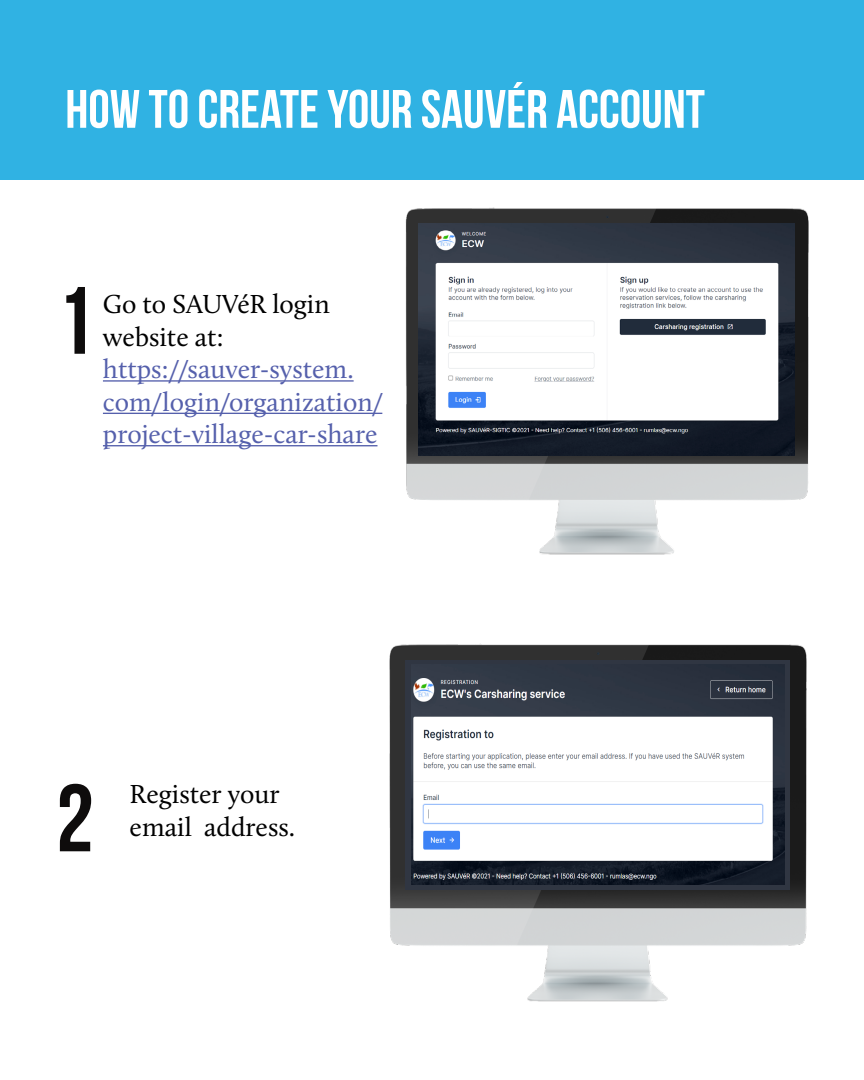
<style>
.page{position:relative;width:864px;height:1080px;background:#fff}
.page>*{position:absolute;margin:0;border:0;box-sizing:border-box;transform-origin:0 0}
.t1{font:700 95.4px "Bebas Neue";color:#0e0c0c}
.t2{font:700 54px "Bebas Neue";color:#fff}
.t3{font:27px/32.4px "Calluna";color:#5560ac}
.t4{font:27px/32.4px "Calluna";color:#000}
</style>
<div class="page">
<div style="left:0;top:0;width:864px;height:179px;background:#30b2e3"></div>
<hr style="left:103px;top:380px;width:251px;height:2px;background:#5560ac">
<hr style="left:103px;top:413px;width:279px;height:1px;background:#5560ac">
<hr style="left:103px;top:445px;width:274px;height:1px;background:#5560ac">
<img style="left:359px;top:207px;width:450px;height:348px">
<img style="left:419px;top:224px;width:376px;height:231px">
<img style="left:389px;top:643px;width:418px;height:359px">
<div style="left:405px;top:660px;width:385px;height:229px;background:#303642"></div>
<img style="left:411px;top:665px;width:373px;height:219px">
<h2 class="t2" style="left:65px;top:80px;width:641px">HOW TO CREATE YOUR SAUVÉR ACCOUNT</h2>
<h1 class="t1" style="left:56px;top:268px;width:39px">1</h1>
<p class="t4" style="left:103px;top:288px;width:228px">Go to SAUVéR login website at:</p>
<p class="t3" style="left:103px;top:353px;width:281px">https://sauver-system. com/login/organization/ project-village-car-share</p>
<h1 class="t1" style="left:56px;top:766px;width:39px">2</h1>
<p class="t4" style="left:130px;top:778px;width:152px">Register your</p>
<p class="t4" style="left:130px;top:810px;width:167px">email address.</p>
</div>
